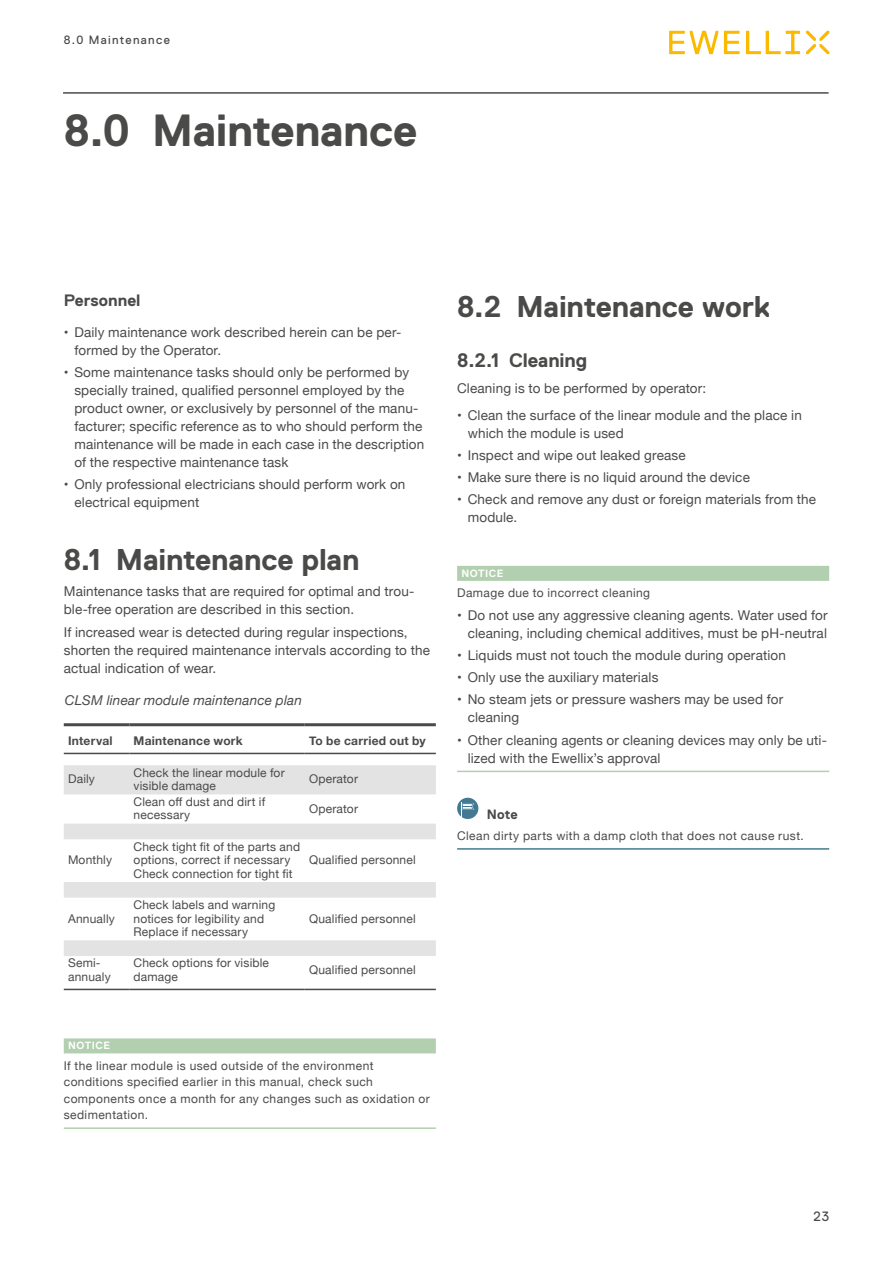
<style>
.page{position:relative;width:893px;height:1263px;background:#fff}
.page>*{position:absolute;margin:0;border:0;box-sizing:border-box;transform-origin:0 0}
.t1{font:700 45px "Replica Std";letter-spacing:-.01em;color:#4a4a49}
.t2{font:700 30px "Replica Std";letter-spacing:-.005em;color:#4a4a49}
.t3{font:700 19.5px "Replica Std";color:#4a4a49}
.t4{font:700 16.5px "Replica Std";color:#4a4a49}
.t5{font:13.5px/18px "Helvetica Neue";letter-spacing:.01em;color:#4a4a49}
.t6{font:italic 13.5px "Helvetica Neue";letter-spacing:.01em;color:#4a4a49}
.t7{font:700 13.5px "Replica Std";color:#4a4a49}
.t8{font:13.5px "Replica Std";color:#4a4a49}
.t9{font:12px/13.5px "Helvetica Neue";letter-spacing:.02em;color:#4a4a49}
.t10{font:700 12px "Helvetica Neue";letter-spacing:.02em;color:#4a4a49}
.t11{font:12px "Replica Std";letter-spacing:.11em;color:#4a4a49}
.t12{font:700 10.5px "Replica Std";letter-spacing:.05em;color:#fff}
</style>
<div class="page">
<svg style="left:669px;top:31px;width:131px;height:23px"></svg>
<svg style="left:806px;top:31px;width:23px;height:23px"></svg>
<hr style="left:63px;top:93px;width:765px;height:1px;background:#4a4a49">
<svg style="left:64px;top:765px;width:372px;height:191px"></svg>
<hr style="left:64px;top:723px;width:65px;height:3px;background:#4a4a49">
<hr style="left:129px;top:723px;width:176px;height:3px;background:#4a4a49">
<hr style="left:305px;top:723px;width:131px;height:3px;background:#4a4a49">
<hr style="left:64px;top:753px;width:65px;height:1px;background:#4a4a49">
<hr style="left:129px;top:753px;width:176px;height:1px;background:#4a4a49">
<hr style="left:305px;top:753px;width:131px;height:1px;background:#4a4a49">
<hr style="left:64px;top:989px;width:65px;height:1px;background:#4a4a49">
<hr style="left:129px;top:989px;width:176px;height:1px;background:#4a4a49">
<hr style="left:305px;top:989px;width:131px;height:1px;background:#4a4a49">
<div style="left:64px;top:1038px;width:372px;height:15px;background:#b2d0af"></div>
<hr style="left:64px;top:1127px;width:372px;height:2px;background:#b2d0af">
<div style="left:457px;top:566px;width:372px;height:15px;background:#b2d0af"></div>
<hr style="left:457px;top:771px;width:372px;height:1px;background:#b2d0af">
<hr style="left:457px;top:848px;width:372px;height:2px;background:#447a91">
<div style="left:457px;top:798px;width:21px;height:21px;background:#447a91;border-radius:50%"></div>
<svg style="left:462px;top:803px;width:12px;height:7px"></svg>
<p class="t11" style="left:64px;top:34px;width:108px">8.0 Maintenance</p>
<h1 class="t1" style="left:64px;top:106px;width:355px">8.0 Maintenance</h1>
<p class="t4" style="left:64px;top:291px;width:78px">Personnel</p>
<p class="t5" style="left:74px;top:324px;width:328px;text-indent:-11px">• Daily maintenance work described herein can be per&shy;formed by the Operator.</p>
<p class="t5" style="left:74px;top:364px;width:351px;text-indent:-11px">• Some maintenance tasks should only be performed by specially trained, qualified personnel employed by the product owner, or exclusively by personnel of the manu&shy;facturer; specific reference as to who should perform the maintenance will be made in each case in the description of the respective maintenance task</p>
<p class="t5" style="left:74px;top:476px;width:333px;text-indent:-11px">• Only professional electricians should perform work on electrical equipment</p>
<h2 class="t2" style="left:64px;top:543px;width:297px">8.1 Maintenance plan</h2>
<p class="t5" style="left:64px;top:583px;width:352px">Maintenance tasks that are required for optimal and trou&shy;ble-free operation are described in this section.</p>
<p class="t5" style="left:64px;top:623px;width:368px">If increased wear is detected during regular inspections, shorten the required maintenance intervals according to the actual indication of wear.</p>
<p class="t6" style="left:65px;top:690px;width:239px">CLSM linear module maintenance plan</p>
<p class="t10" style="left:68px;top:731px;width:46px">Interval</p>
<p class="t10" style="left:134px;top:731px;width:111px">Maintenance work</p>
<p class="t10" style="left:309px;top:731px;width:118px">To be carried out by</p>
<p class="t9" style="left:68px;top:773px;width:28px">Daily</p>
<p class="t9" style="left:134px;top:766px;width:153px">Check the linear module for visible damage</p>
<p class="t9" style="left:309px;top:773px;width:51px">Operator</p>
<p class="t9" style="left:134px;top:795px;width:133px">Clean off dust and dirt if necessary</p>
<p class="t9" style="left:309px;top:802px;width:51px">Operator</p>
<p class="t9" style="left:68px;top:854px;width:46px">Monthly</p>
<p class="t9" style="left:134px;top:840px;width:168px">Check tight fit of the parts and options, correct if necessary<br>Check connection for tight fit</p>
<p class="t9" style="left:309px;top:854px;width:108px">Qualified personnel</p>
<p class="t9" style="left:68px;top:912px;width:48px">Annually</p>
<p class="t9" style="left:134px;top:899px;width:143px">Check labels and warning notices for legibility and<br>Replace if necessary</p>
<p class="t9" style="left:309px;top:912px;width:108px">Qualified personnel</p>
<p class="t9" style="left:68px;top:957px;width:44px">Semi&shy;annualy</p>
<p class="t9" style="left:134px;top:957px;width:137px">Check options for visible damage</p>
<p class="t9" style="left:309px;top:964px;width:108px">Qualified personnel</p>
<p class="t12" style="left:68px;top:1040px;width:43px">NOTICE</p>
<p class="t9" style="left:64px;top:1058px;width:368px;line-height:16.5px">If the linear module is used outside of the environment conditions specified earlier in this manual, check such components once a month for any changes such as oxidation or sedimentation.</p>
<h2 class="t2" style="left:457px;top:290px;width:314px">8.2 Maintenance work</h2>
<h3 class="t3" style="left:457px;top:349px;width:132px">8.2.1 Cleaning</h3>
<p class="t5" style="left:457px;top:380px;width:251px">Cleaning is to be performed by operator:</p>
<p class="t5" style="left:468px;top:407px;width:336px;text-indent:-11px">• Clean the surface of the linear module and the place in which the module is used</p>
<p class="t5" style="left:457px;top:447px;width:230px">• Inspect and wipe out leaked grease</p>
<p class="t5" style="left:457px;top:469px;width:294px">• Make sure there is no liquid around the device</p>
<p class="t5" style="left:468px;top:491px;width:350px;text-indent:-11px">• Check and remove any dust or foreign materials from the module.</p>
<p class="t12" style="left:461px;top:567px;width:43px">NOTICE</p>
<p class="t9" style="left:457px;top:587px;width:195px">Damage due to incorrect cleaning</p>
<p class="t5" style="left:457px;top:607px;width:372px;text-align:right">• Do not use any aggressive cleaning agents. Water used for cleaning, including chemical additives, must be pH-neutral</p>
<p class="t5" style="left:457px;top:647px;width:330px">• Liquids must not touch the module during operation</p>
<p class="t5" style="left:457px;top:669px;width:203px">• Only use the auxiliary materials</p>
<p class="t5" style="left:468px;top:691px;width:317px;text-indent:-11px">• No steam jets or pressure washers may be used for cleaning</p>
<p class="t5" style="left:468px;top:732px;width:361px;text-indent:-11px">• Other cleaning agents or cleaning devices may only be uti&shy;lized with the Ewellix’s approval</p>
<p class="t7" style="left:487px;top:807px;width:32px">Note</p>
<p class="t9" style="left:457px;top:830px;width:348px">Clean dirty parts with a damp cloth that does not cause rust.</p>
<p class="t8" style="left:814px;top:1209px;width:17px">23</p>
</div>
